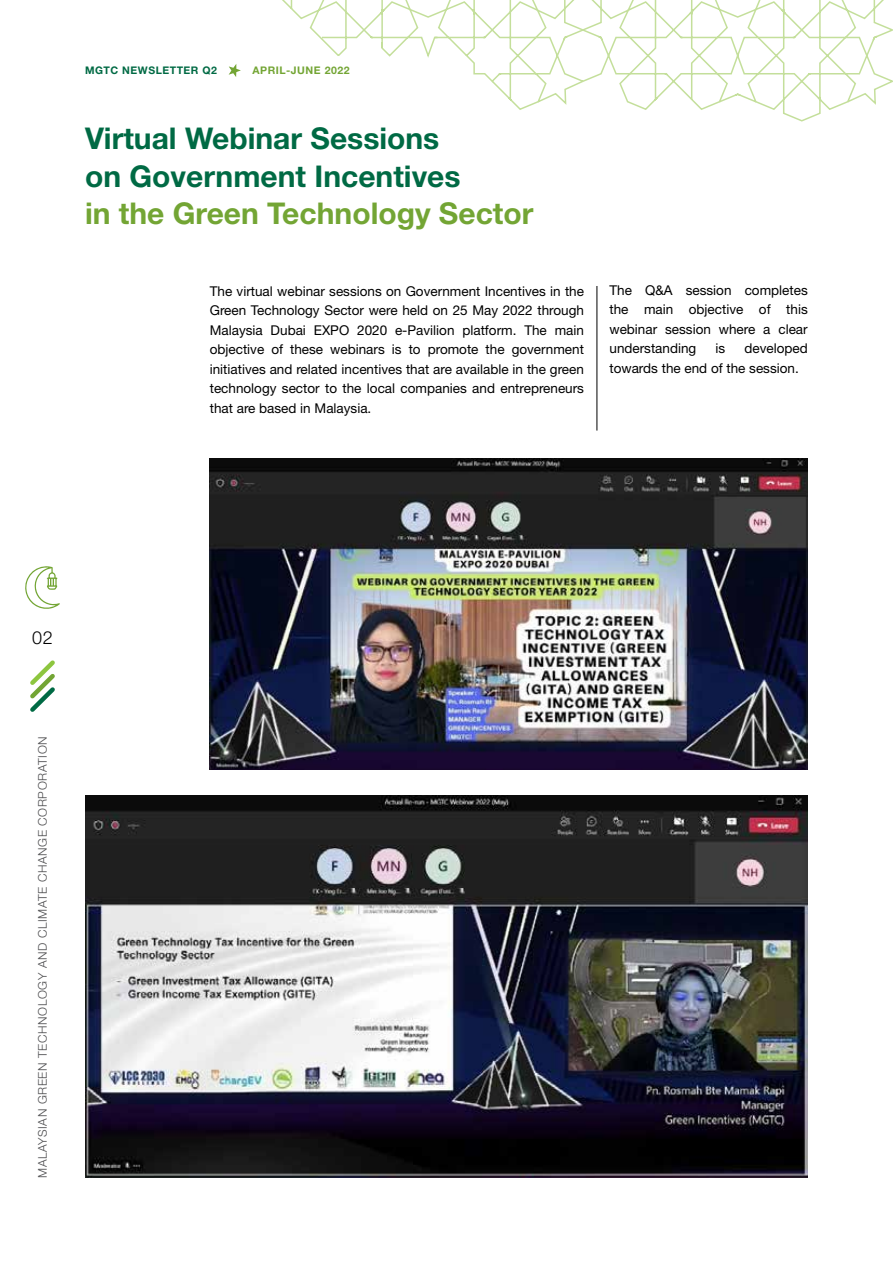
<style>
.page{position:relative;width:893px;height:1263px;background:#fff}
.page>*{position:absolute;margin:0;border:0;box-sizing:border-box;transform-origin:0 0}
.t1{font:700 30px/37.5px "Helvetica Neue LT Std";color:#006a44}
.t2{font:700 30px "Helvetica Neue LT Std";color:#73a534}
.t3{font:300 18px "Helvetica Neue LT Std";color:#000}
.t4{font:13.5px/19.5px "Helvetica Neue LT Std";color:#000;text-align:justify}
.t5{font:300 12px "Helvetica Neue LT Std";letter-spacing:.05em;color:#4d4d4f}
.t6{font:700 10.5px "Helvetica Neue LT Std";letter-spacing:.05em;color:#006a44}
.t7{font:700 10.5px "Helvetica Neue LT Std";letter-spacing:.05em;color:#73a534}
</style>
<div class="page">
<img style="left:210px;top:459px;width:598px;height:311px">
<img style="left:85px;top:795px;width:723px;height:383px">
<hr style="left:597px;top:286px;width:1px;height:145px;background:#000">
<svg style="left:30px;top:660px;width:25px;height:52px"></svg>
<svg style="left:25px;top:566px;width:35px;height:43px"></svg>
<svg style="left:228px;top:0;width:665px;height:122px"></svg>
<p class="t6" style="left:85px;top:64px;width:134px">MGTC NEWSLETTER Q2</p>
<p class="t7" style="left:252px;top:64px;width:99px">APRIL-JUNE 2022</p>
<h1 class="t1" style="left:85px;top:119px;width:377px">Virtual Webinar Sessions on Government Incentives</h1>
<h1 class="t2" style="left:85px;top:195px;width:450px">in the Green Technology Sector</h1>
<p class="t4" style="left:210px;top:281px;width:376px">The virtual webinar sessions on Government Incentives in the Green Technology Sector were held on 25 May 2022 through Malaysia Dubai EXPO 2020 e-Pavilion platform. The main objective of these webinars is to promote the government initiatives and related incentives that are available in the green technology sector to the local companies and entrepreneurs that are based in Malaysia.</p>
<p class="t4" style="left:609px;top:280px;width:200px">The Q&amp;A session completes the main objective of this webinar session where a clear understanding</p>
<p class="t4" style="left:609px;top:338px;width:200px;text-indent:135px">developed towards the end of the session.</p>
<p class="t4" style="left:715px;top:338px;width:11px">is</p>
<h2 class="t3" style="left:32px;top:627px;width:22px">02</h2>
<p class="t5" style="left:35px;top:1178px;width:443px;rotate:-90deg">MALAYSIAN GREEN TECHNOLOGY AND CLIMATE CHANGE CORPORATION</p>
</div>
